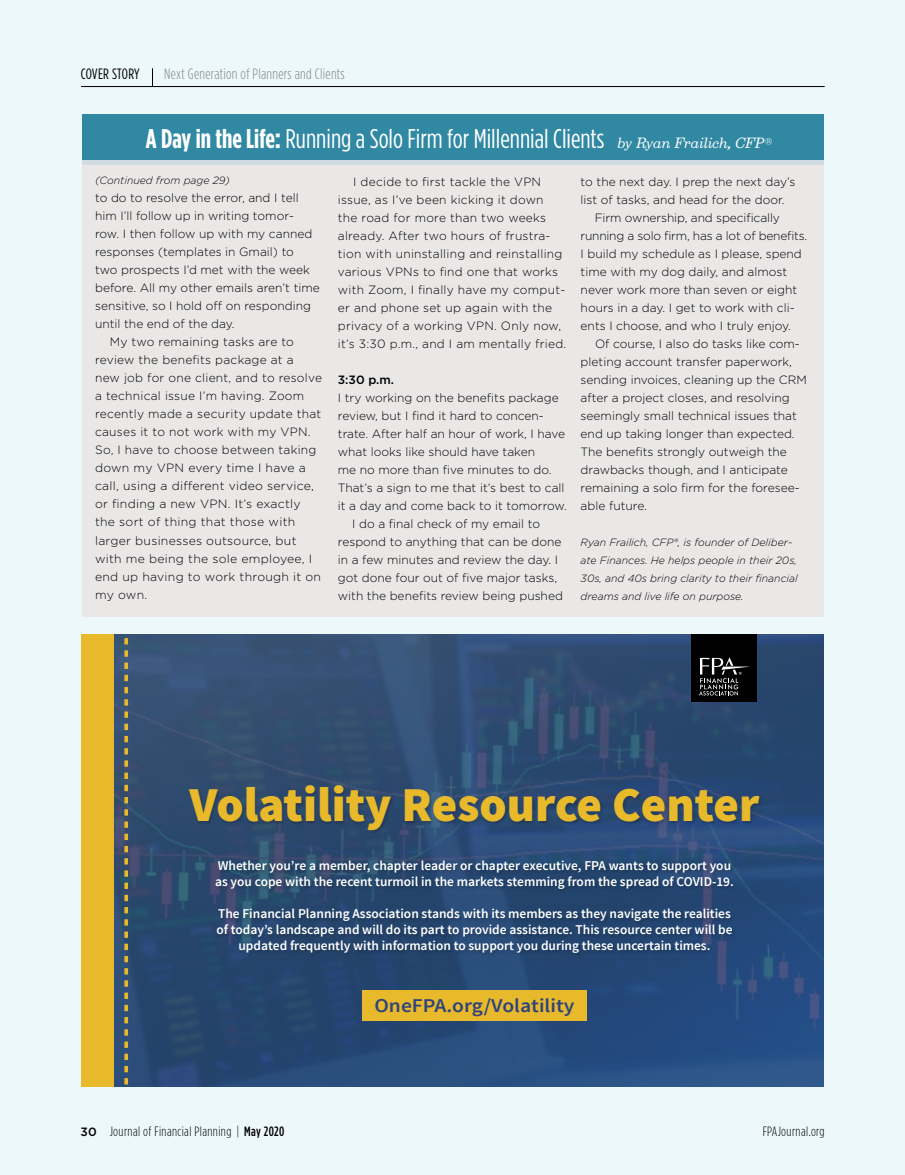
<style>
.page{position:relative;width:905px;height:1175px;background:#fff}
.page>*{position:absolute;margin:0;border:0;box-sizing:border-box;transform-origin:0 0}
.t1{font:900 48.9px "Source Sans Pro";color:#e8b92b}
.t2{font:27px "Gotham Condensed";color:#fff}
.t3{font:600 19.5px "Source Sans Pro";color:#30447c;scale:1.1 1}
.t4{font:300 15px "Gotham Condensed";letter-spacing:.02em;color:#808285}
.t5{font:15px "Gotham Condensed";letter-spacing:.005em;color:#000}
.t6{font:600 13.5px/16.2px "Source Sans Pro";color:#fff}
.t7{font:300 13.5px "Gotham Condensed";letter-spacing:.03em;color:#000}
.t8{font:300 12px "Gotham";color:#000}
.t9{font:300 12px/18px "Gotham";letter-spacing:.02em;color:#000}
.t10{font:300 12px "Gotham";letter-spacing:-.02em;color:#000}
.t11{font:500 12px "Gotham";color:#000}
.t12{font:italic 300 10.5px/18px "Gotham";color:#000}
.s1{font-weight:700}
.s2{font-family:"Belizio";font-style:italic;font-size:13.5px}
.s3{font-family:"Gotham";font-weight:500;font-size:12px}
.s4{font-weight:500}
</style>
<div class="page">
<div style="left:0;top:0;width:904px;height:1174px;background:#edf8fb"></div>
<hr style="left:81px;top:86px;width:743px;height:1px;background:#000">
<svg style="left:152px;top:68px;width:1px;height:18px"></svg>
<div style="left:82px;top:162px;width:741px;height:454px;background:#eae7e7"></div>
<div style="left:82px;top:115px;width:741px;height:45px;background:#3088a3"></div>
<div style="left:82px;top:160px;width:741px;height:5px;background:#d0dce2"></div>
<svg style="left:114px;top:634px;width:710px;height:452px;background:#2c4b74"></svg>
<div style="left:82px;top:634px;width:32px;height:452px;background:#e8b92b"></div>
<svg style="left:124px;top:1078px;width:4px;height:6px"></svg>
<svg style="left:124px;top:1053px;width:4px;height:19px"></svg>
<svg style="left:124px;top:1041px;width:4px;height:6px"></svg>
<svg style="left:124px;top:1029px;width:4px;height:6px"></svg>
<svg style="left:124px;top:1017px;width:4px;height:6px"></svg>
<svg style="left:124px;top:992px;width:4px;height:19px"></svg>
<svg style="left:124px;top:980px;width:4px;height:6px"></svg>
<svg style="left:124px;top:968px;width:4px;height:6px"></svg>
<svg style="left:124px;top:956px;width:4px;height:6px"></svg>
<svg style="left:124px;top:943px;width:4px;height:7px"></svg>
<svg style="left:124px;top:931px;width:4px;height:6px"></svg>
<svg style="left:124px;top:919px;width:4px;height:6px"></svg>
<svg style="left:124px;top:907px;width:4px;height:6px"></svg>
<svg style="left:124px;top:882px;width:4px;height:19px"></svg>
<svg style="left:124px;top:870px;width:4px;height:6px"></svg>
<svg style="left:124px;top:858px;width:4px;height:6px"></svg>
<svg style="left:124px;top:846px;width:4px;height:6px"></svg>
<svg style="left:124px;top:821px;width:4px;height:19px"></svg>
<svg style="left:124px;top:809px;width:4px;height:6px"></svg>
<svg style="left:124px;top:797px;width:4px;height:6px"></svg>
<svg style="left:124px;top:772px;width:4px;height:19px"></svg>
<svg style="left:124px;top:760px;width:4px;height:6px"></svg>
<svg style="left:124px;top:748px;width:4px;height:6px"></svg>
<svg style="left:124px;top:736px;width:4px;height:6px"></svg>
<svg style="left:124px;top:711px;width:4px;height:19px"></svg>
<svg style="left:124px;top:699px;width:4px;height:6px"></svg>
<svg style="left:124px;top:687px;width:4px;height:6px"></svg>
<svg style="left:124px;top:675px;width:4px;height:6px"></svg>
<svg style="left:124px;top:662px;width:4px;height:7px"></svg>
<svg style="left:124px;top:650px;width:4px;height:6px"></svg>
<svg style="left:124px;top:634px;width:4px;height:10px"></svg>
<div style="left:188px;top:785px;width:575px;height:172px;background:#000;opacity:.2"></div>
<div style="left:363px;top:990px;width:224px;height:31px;background:#e8b92b"></div>
<div style="left:690px;top:634px;width:66px;height:50px;background:#000"></div>
<div style="left:690px;top:635px;width:66px;height:66px;background:#000"></div>
<svg style="left:699px;top:657px;width:51px;height:38px"></svg>
<p class="t5" style="left:81px;top:65px;width:60px">COVER STORY</p>
<p class="t4" style="left:164px;top:65px;width:182px">Next Generation of Planners and Clients</p>
<h2 class="t2" style="left:146px;top:123px;width:628px"><span class="s1">A Day in the Life:</span> Running a Solo Firm for Millennial Clients <span class="s2">by Ryan Frailich, CFP</span><sup>®</sup></h2>
<p class="t12" style="left:95px;top:171px;width:136px">(Continued from page 29)</p>
<p class="t8" style="left:95px;top:190px;width:205px">to do to resolve the error, and I tell</p>
<p class="t8" style="left:95px;top:208px;width:200px">him I’ll follow up in writing tomor-</p>
<p class="t8" style="left:95px;top:226px;width:219px">row. I then follow up with my canned</p>
<p class="t8" style="left:95px;top:244px;width:200px">responses (templates in Gmail) to</p>
<p class="t8" style="left:95px;top:262px;width:216px">two prospects I’d met with the week</p>
<p class="t8" style="left:95px;top:280px;width:226px">before. All my other emails aren’t time</p>
<p class="t8" style="left:95px;top:298px;width:217px">sensitive, so I hold off on responding</p>
<p class="t8" style="left:95px;top:316px;width:141px">until the end of the day.</p>
<p class="t9" style="left:110px;top:333px;width:186px">My two remaining tasks are to</p>
<p class="t9" style="left:95px;top:351px;width:200px">review the benefits package at a</p>
<p class="t9" style="left:95px;top:369px;width:228px">new job for one client, and to resolve</p>
<p class="t9" style="left:95px;top:387px;width:211px">a technical issue I’m having. Zoom</p>
<p class="t9" style="left:95px;top:405px;width:228px">recently made a security update that</p>
<p class="t9" style="left:95px;top:423px;width:217px">causes it to not work with my VPN.</p>
<p class="t9" style="left:95px;top:441px;width:223px">So, I have to choose between taking</p>
<p class="t9" style="left:95px;top:459px;width:212px">down my VPN every time I have a</p>
<p class="t9" style="left:95px;top:477px;width:220px">call, using a different video service,</p>
<p class="t9" style="left:95px;top:495px;width:207px">or finding a new VPN. It’s exactly</p>
<p class="t9" style="left:95px;top:513px;width:202px">the sort of thing that those with</p>
<p class="t9" style="left:95px;top:531px;width:203px">larger businesses outsource, but</p>
<p class="t9" style="left:95px;top:549px;width:218px">with me being the sole employee, I</p>
<p class="t9" style="left:95px;top:567px;width:227px">end up having to work through it on</p>
<p class="t8" style="left:95px;top:586px;width:54px">my own.</p>
<p class="t9" style="left:338px;top:172px;width:230px;text-indent:15px">I decide to first tackle the VPN issue, as I’ve been kicking it down the road for more than two weeks already. After two hours of frustra&shy;tion with uninstalling and reinstalling various VPNs to find one that works with Zoom, I finally have my comput&shy;er and phone set up again with the privacy of a working VPN. Only now, it’s 3:30 p.m., and I am mentally fried.</p>
<p class="t11" style="left:338px;top:371px;width:58px">3:30 p.m.</p>
<p class="t8" style="left:338px;top:390px;width:222px">I try working on the benefits package</p>
<p class="t8" style="left:338px;top:408px;width:207px">review, but I find it hard to concen-</p>
<p class="t8" style="left:338px;top:426px;width:229px">trate. After half an hour of work, I have</p>
<p class="t8" style="left:338px;top:444px;width:199px">what looks like should have taken</p>
<p class="t8" style="left:338px;top:462px;width:215px">me no more than five minutes to do.</p>
<p class="t8" style="left:338px;top:480px;width:228px">That’s a sign to me that it’s best to call</p>
<p class="t8" style="left:338px;top:498px;width:230px">it a day and come back to it tomorrow.</p>
<p class="t8" style="left:352px;top:516px;width:189px">I do a final check of my email to</p>
<p class="t8" style="left:338px;top:534px;width:225px">respond to anything that can be done</p>
<p class="t8" style="left:338px;top:552px;width:222px">in a few minutes and review the day. I</p>
<p class="t8" style="left:338px;top:570px;width:221px">got done four out of five major tasks,</p>
<p class="t8" style="left:338px;top:588px;width:226px">with the benefits review being pushed</p>
<p class="t8" style="left:580px;top:174px;width:216px">to the next day. I prep the next day’s</p>
<p class="t8" style="left:580px;top:192px;width:205px">list of tasks, and head for the door.</p>
<p class="t8" style="left:594px;top:210px;width:187px">Firm ownership, and specifically</p>
<p class="t10" style="left:580px;top:228px;width:228px">running a solo firm, has a lot of benefits.</p>
<p class="t8" style="left:580px;top:246px;width:223px">I build my schedule as I please, spend</p>
<p class="t8" style="left:580px;top:264px;width:208px">time with my dog daily, and almost</p>
<p class="t8" style="left:580px;top:282px;width:218px">never work more than seven or eight</p>
<p class="t8" style="left:580px;top:300px;width:215px">hours in a day. I get to work with cli-</p>
<p class="t8" style="left:580px;top:318px;width:212px">ents I choose, and who I truly enjoy.</p>
<p class="t8" style="left:595px;top:336px;width:206px">Of course, I also do tasks like com-</p>
<p class="t8" style="left:580px;top:354px;width:213px">pleting account transfer paperwork,</p>
<p class="t8" style="left:580px;top:372px;width:228px">sending invoices, cleaning up the CRM</p>
<p class="t8" style="left:580px;top:390px;width:211px">after a project closes, and resolving</p>
<p class="t8" style="left:580px;top:408px;width:218px">seemingly small technical issues that</p>
<p class="t8" style="left:580px;top:426px;width:215px">end up taking longer than expected.</p>
<p class="t8" style="left:580px;top:444px;width:208px">The benefits strongly outweigh the</p>
<p class="t8" style="left:580px;top:462px;width:209px">drawbacks though, and I anticipate</p>
<p class="t8" style="left:580px;top:480px;width:220px">remaining a solo firm for the foresee-</p>
<p class="t8" style="left:580px;top:498px;width:68px">able future.</p>
<p class="t12" style="left:580px;top:532px;width:219px">Ryan Frailich, CFP®, is founder of Deliber&shy;ate Finances. He helps people in their 20s, 30s, and 40s bring clarity to their financial dreams and live life on purpose.</p>
<h1 class="t1" style="left:189px;top:771px;width:571px">Volatility Resource Center</h1>
<p class="t6" style="left:215px;top:857px;width:520px">Whether you’re a member, chapter leader or chapter executive, FPA wants to support you as you cope with the recent turmoil in the markets stemming from the spread of COVID-19.</p>
<p class="t6" style="left:216px;top:905px;width:517px;text-align:center">The Financial Planning Association stands with its members as they navigate the realities of today’s landscape and will do its part to provide assistance. This resource center will be updated frequently with information to support you during these uncertain times.</p>
<h3 class="t3" style="left:374px;top:993px;width:183px">OneFPA.org/Volatility</h3>
<p class="t7" style="left:81px;top:1123px;width:205px"><span class="s3">30</span> Journal of Financial Planning | <span class="s4">May 2020</span></p>
<p class="t7" style="left:762px;top:1123px;width:64px">FPAJournal.org</p>
</div>
